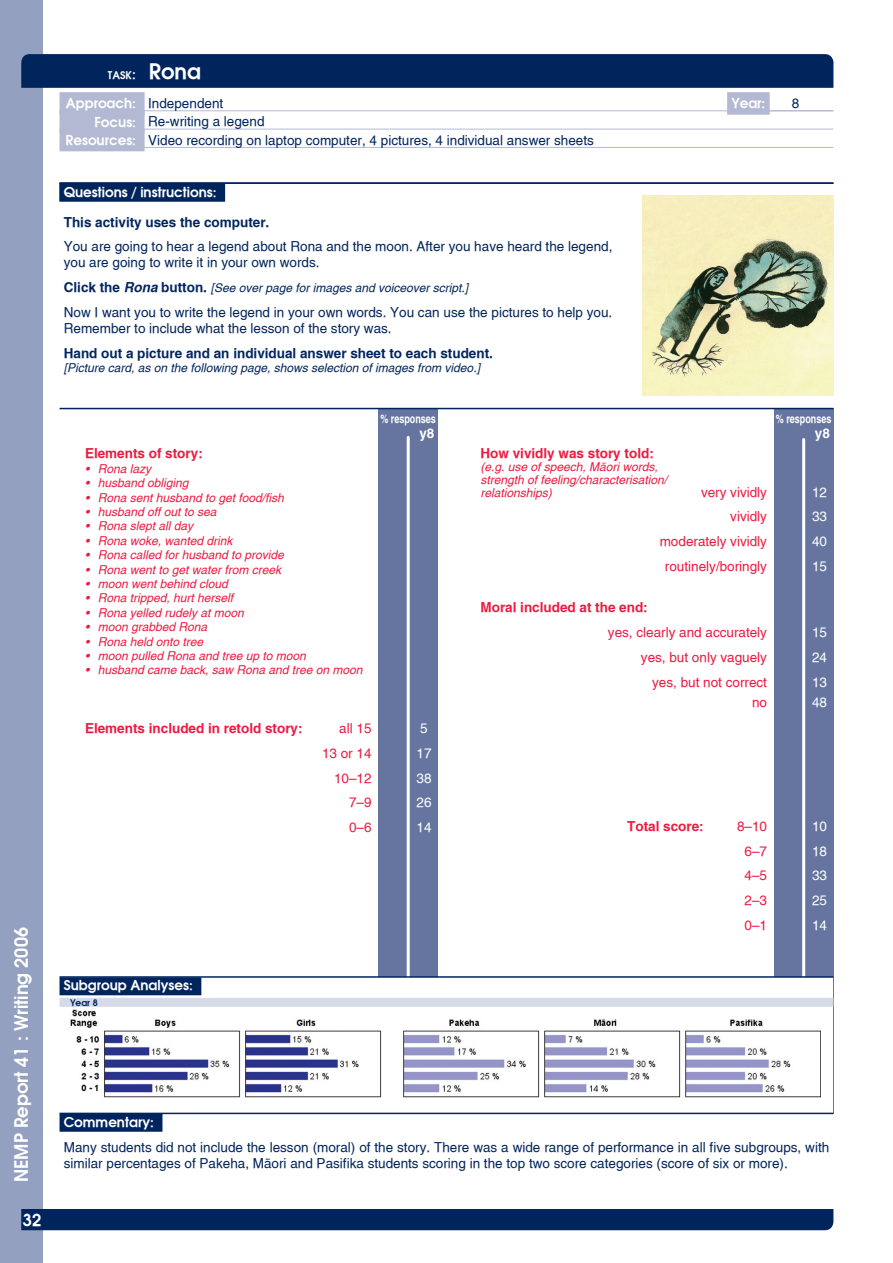
<style>
.page{position:relative;width:893px;height:1263px;background:#fff}
.page>*{position:absolute;margin:0;border:0;box-sizing:border-box;transform-origin:0 0}
.t1{font:700 18px "Hawn Avant";color:#fff}
.t2{font:700 16.5px "Hawn Avant";color:#fff}
._2CA_Txt{font:13.5px/16.2px "Hawn Helv";color:#00255d}
.Commentary_Text{font:13.5px/16.2px "Hawn Helv";color:#00255d}
._2CA_ANS{font:13.5px "Hawn Helv";color:#ed1a40}
.Approach_Details{font:13.5px "Hawn Helv";color:#00255d}
._2CA_Ans_Heading_w_a{font:700 13.5px "Hawn Helv";color:#ed1a40}
._2CA_Instruct{font:700 13.5px "Hawn Helv";color:#00255d}
._2CA_ANS-2{font:13.5px "Hawn Helv";color:#fff}
.Commentary_Head{font:700 13.5px "Hawn Avant";color:#fff}
.ApprYrFoc{font:700 13.5px "Hawn Avant";color:#fff}
.Quest_Instruc_Head{font:700 13.5px "Hawn Avant";color:#fff}
._2CA_Ans_Heading_w_a-2{font:13.5px "Hawn Helv";color:#ed1a40}
._2CA_Total_Score{font:700 13.5px "Hawn Helv";color:#ed1a40}
.ApprLevYEAR{font:700 13.5px "Hawn Avant";color:#fff}
._2CA_AnsHead{font:700 13.5px "Hawn Helv";color:#fff}
._2CA_Total_Score-2{font:13.5px "Hawn Helv";color:#ed1a40}
._2CA_Ans_Heading_w_a-3{font:13.5px "Hawn Helv";color:#fff}
._2CA_Total_Score-3{font:13.5px "Hawn Helv";color:#fff}
._2CA_Ans_Heading_w_a-4{font:italic 12px/12.8px "Hawn Helv";color:#ed1a40}
._2CA_Instruct-2{font:italic 12px "Hawn Helv";color:#00255d}
._2CA_AnsHead-2{font:700 12px "Hawn Helv";color:#fff;scale:.75 1}
.Task_Title{font:700 10.5px "Hawn Avant";color:#fff}
.SubGroup_Year{font:700 9px "Hawn Avant";color:#00255d}
.s1{font-size:13.5px}
.s2{font-size:21px}
.s3{font-weight:700;font-style:normal;font-size:13.5px}
.s4{font-weight:700;font-size:13.5px}
</style>
<div class="page">
<div style="left:0;top:0;width:42px;height:1263px;background:#94a0c0"></div>
<div style="left:21px;top:1209px;width:812px;height:21px;background:#00255d"></div>
<div style="left:60px;top:92px;width:85px;height:23px;background:#b3b9d2"></div>
<hr style="left:60px;top:110px;width:773px;height:1px;background:#b3b9d2">
<div style="left:60px;top:110px;width:85px;height:23px;background:#b3b9d2"></div>
<hr style="left:60px;top:129px;width:773px;height:1px;background:#b3b9d2">
<div style="left:60px;top:129px;width:85px;height:22px;background:#b3b9d2"></div>
<hr style="left:60px;top:147px;width:773px;height:1px;background:#b3b9d2">
<div style="left:727px;top:92px;width:43px;height:23px;background:#b3b9d2"></div>
<svg style="left:21px;top:53px;width:813px;height:35px;background:#092c62"></svg>
<div style="left:378px;top:408px;width:60px;height:799px;background:#65759f"></div>
<hr style="left:60px;top:182px;width:773px;height:2px;background:#00255d">
<div style="left:60px;top:183px;width:165px;height:18px;background:#00255d"></div>
<hr style="left:407px;top:437px;width:3px;height:762px;background:#fff">
<div style="left:774px;top:408px;width:59px;height:799px;background:#65759f"></div>
<hr style="left:802px;top:439px;width:3px;height:762px;background:#fff">
<hr style="left:60px;top:408px;width:773px;height:1px;background:#00255d">
<div style="left:60px;top:978px;width:773px;height:215px;background:#fff"></div>
<hr style="left:60px;top:976px;width:773px;height:2px;background:#00255d">
<div style="left:60px;top:977px;width:141px;height:18px;background:#00255d"></div>
<div style="left:60px;top:998px;width:773px;height:9px;background:#d6dbe8"></div>
<div style="left:60px;top:1114px;width:773px;height:95px;background:#fff"></div>
<hr style="left:60px;top:1113px;width:773px;height:1px;background:#00255d">
<div style="left:60px;top:1114px;width:102px;height:18px;background:#00255d"></div>
<img style="left:70px;top:1009px;width:750px;height:89px">
<img style="left:642px;top:196px;width:191px;height:200px">
<h1 class="t1" style="left:9px;top:1182px;width:256px;rotate:-90deg">NEMP Report 41 : Writing 2006</h1>
<h2 class="t2" style="left:23px;top:1209px;width:20px">32</h2>
<p class="Task_Title" style="left:108px;top:68px;width:95px">task<span class="s1">:</span> <span class="s2">Rona</span></p>
<p class="Approach_Details" style="left:148px;top:96px;width:77px">Independent</p>
<p class="Approach_Details" style="left:792px;top:96px;width:9px">8</p>
<p class="Approach_Details" style="left:148px;top:114px;width:118px">Re-writing a legend</p>
<p class="Approach_Details" style="left:148px;top:132px;width:447px">Video recording on laptop computer, 4 pictures, 4 individual answer sheets</p>
<p class="ApprYrFoc" style="left:66px;top:94px;width:72px">Approach:</p>
<p class="ApprYrFoc" style="left:94px;top:113px;width:43px">Focus:</p>
<p class="ApprYrFoc" style="left:66px;top:131px;width:72px">Resources:</p>
<p class="ApprLevYEAR" style="left:731px;top:94px;width:36px">Year:</p>
<p class="Quest_Instruc_Head" style="left:64px;top:183px;width:154px">Questions / instructions:</p>
<p class="_2CA_Instruct" style="left:64px;top:214px;width:207px">This activity uses the computer.</p>
<p class="_2CA_Txt" style="left:64px;top:238px;width:550px">You are going to hear a legend about Rona and the moon. After you have heard the legend, you are going to write it in your own words.</p>
<p class="_2CA_Instruct-2" style="left:64px;top:281px;width:406px"><span class="s3">Click the</span> <span class="s4">Rona</span> <span class="s3">button.</span> [See over page for images and voiceover script.]</p>
<p class="_2CA_Txt" style="left:64px;top:304px;width:550px">Now I want you to write the legend in your own words. You can use the pictures to help you.<br>Remember to include what the lesson of the story was.</p>
<p class="_2CA_Instruct" style="left:64px;top:345px;width:431px">Hand out a picture and an individual answer sheet to each student.</p>
<p class="_2CA_Instruct-2" style="left:64px;top:361px;width:418px">[Picture card, as on the following page, shows selection of images from video.]</p>
<p class="_2CA_AnsHead-2" style="left:380px;top:412px;width:76px">% responses</p>
<p class="_2CA_AnsHead" style="left:419px;top:425px;width:17px">y8</p>
<p class="_2CA_AnsHead-2" style="left:776px;top:412px;width:76px">% responses</p>
<p class="_2CA_AnsHead" style="left:815px;top:425px;width:17px">y8</p>
<p class="_2CA_Ans_Heading_w_a" style="left:85px;top:445px;width:119px">Elements of story:</p>
<p class="_2CA_Ans_Heading_w_a-4" style="left:85px;top:462px;width:68px">• Rona lazy</p>
<p class="_2CA_Ans_Heading_w_a-4" style="left:85px;top:476px;width:105px">• husband obliging</p>
<p class="_2CA_Ans_Heading_w_a-4" style="left:85px;top:491px;width:200px">• Rona sent husband to get food/fish</p>
<p class="_2CA_Ans_Heading_w_a-4" style="left:85px;top:505px;width:133px">• husband off out to sea</p>
<p class="_2CA_Ans_Heading_w_a-4" style="left:85px;top:520px;width:110px">• Rona slept all day</p>
<p class="_2CA_Ans_Heading_w_a-4" style="left:85px;top:534px;width:149px">• Rona woke, wanted drink</p>
<p class="_2CA_Ans_Heading_w_a-4" style="left:85px;top:548px;width:200px">• Rona called for husband to provide</p>
<p class="_2CA_Ans_Heading_w_a-4" style="left:85px;top:563px;width:198px">• Rona went to get water from creek</p>
<p class="_2CA_Ans_Heading_w_a-4" style="left:85px;top:577px;width:144px">• moon went behind cloud</p>
<p class="_2CA_Ans_Heading_w_a-4" style="left:85px;top:592px;width:150px">• Rona tripped, hurt herself</p>
<p class="_2CA_Ans_Heading_w_a-4" style="left:85px;top:606px;width:160px">• Rona yelled rudely at moon</p>
<p class="_2CA_Ans_Heading_w_a-4" style="left:85px;top:620px;width:124px">• moon grabbed Rona</p>
<p class="_2CA_Ans_Heading_w_a-4" style="left:85px;top:635px;width:120px">• Rona held onto tree</p>
<p class="_2CA_Ans_Heading_w_a-4" style="left:85px;top:649px;width:222px">• moon pulled Rona and tree up to moon</p>
<p class="_2CA_Ans_Heading_w_a-4" style="left:85px;top:664px;width:279px">• husband came back, saw Rona and tree on moon</p>
<p class="_2CA_Ans_Heading_w_a" style="left:85px;top:720px;width:219px">Elements included in retold story:</p>
<p class="_2CA_Ans_Heading_w_a-2" style="left:339px;top:720px;width:34px">all 15</p>
<p class="_2CA_Ans_Heading_w_a-3" style="left:420px;top:720px;width:9px">5</p>
<p class="_2CA_ANS" style="left:322px;top:745px;width:51px">13 or 14</p>
<p class="_2CA_ANS-2" style="left:417px;top:745px;width:17px">17</p>
<p class="_2CA_ANS" style="left:334px;top:770px;width:39px">10–12</p>
<p class="_2CA_ANS-2" style="left:417px;top:770px;width:17px">38</p>
<p class="_2CA_ANS" style="left:349px;top:795px;width:24px">7–9</p>
<p class="_2CA_ANS-2" style="left:417px;top:795px;width:17px">26</p>
<p class="_2CA_ANS" style="left:349px;top:819px;width:24px">0–6</p>
<p class="_2CA_ANS-2" style="left:417px;top:819px;width:17px">14</p>
<p class="Commentary_Head" style="left:64px;top:977px;width:131px">Subgroup Analyses:</p>
<p class="SubGroup_Year" style="left:70px;top:996px;width:29px">Year 8</p>
<p class="_2CA_Ans_Heading_w_a" style="left:480px;top:445px;width:175px">How vividly was story told:</p>
<p class="_2CA_Ans_Heading_w_a-4" style="left:480px;top:460px;width:188px">(e.g. use of speech, Mäori words, strength of feeling/characterisation/ relationships)</p>
<p class="_2CA_Ans_Heading_w_a-2" style="left:701px;top:484px;width:68px">very vividly</p>
<p class="_2CA_Ans_Heading_w_a-3" style="left:812px;top:484px;width:17px">12</p>
<p class="_2CA_ANS" style="left:730px;top:509px;width:38px">vividly</p>
<p class="_2CA_ANS-2" style="left:812px;top:509px;width:17px">33</p>
<p class="_2CA_ANS" style="left:660px;top:533px;width:109px">moderately vividly</p>
<p class="_2CA_ANS-2" style="left:812px;top:533px;width:17px">40</p>
<p class="_2CA_ANS" style="left:665px;top:558px;width:104px">routinely/boringly</p>
<p class="_2CA_ANS-2" style="left:812px;top:558px;width:17px">15</p>
<p class="_2CA_Ans_Heading_w_a" style="left:480px;top:599px;width:169px">Moral included at the end:</p>
<p class="_2CA_ANS" style="left:608px;top:624px;width:161px">yes, clearly and accurately</p>
<p class="_2CA_ANS-2" style="left:812px;top:624px;width:17px">15</p>
<p class="_2CA_ANS" style="left:641px;top:649px;width:128px">yes, but only vaguely</p>
<p class="_2CA_ANS-2" style="left:812px;top:649px;width:17px">24</p>
<p class="_2CA_ANS" style="left:652px;top:674px;width:116px">yes, but not correct</p>
<p class="_2CA_ANS-2" style="left:812px;top:674px;width:17px">13</p>
<p class="_2CA_ANS" style="left:752px;top:694px;width:17px">no</p>
<p class="_2CA_ANS-2" style="left:812px;top:694px;width:17px">48</p>
<p class="_2CA_Total_Score" style="left:627px;top:818px;width:78px">Total score:</p>
<p class="_2CA_Total_Score-2" style="left:737px;top:818px;width:32px">8–10</p>
<p class="_2CA_Total_Score-3" style="left:812px;top:818px;width:17px">10</p>
<p class="_2CA_ANS" style="left:744px;top:843px;width:24px">6–7</p>
<p class="_2CA_ANS-2" style="left:812px;top:843px;width:17px">18</p>
<p class="_2CA_ANS" style="left:744px;top:868px;width:24px">4–5</p>
<p class="_2CA_ANS-2" style="left:812px;top:868px;width:17px">33</p>
<p class="_2CA_ANS" style="left:744px;top:892px;width:24px">2–3</p>
<p class="_2CA_ANS-2" style="left:812px;top:892px;width:17px">25</p>
<p class="_2CA_ANS" style="left:744px;top:917px;width:24px">0–1</p>
<p class="_2CA_ANS-2" style="left:812px;top:917px;width:17px">14</p>
<p class="Commentary_Head" style="left:64px;top:1113px;width:92px">Commentary:</p>
<p class="Commentary_Text" style="left:64px;top:1139px;width:767px">Many students did not include the lesson (moral) of the story. There was a wide range of performance in all five subgroups, with similar percentages of Pakeha, Mäori and Pasifika students scoring in the top two score categories (score of six or more).</p>
</div>
